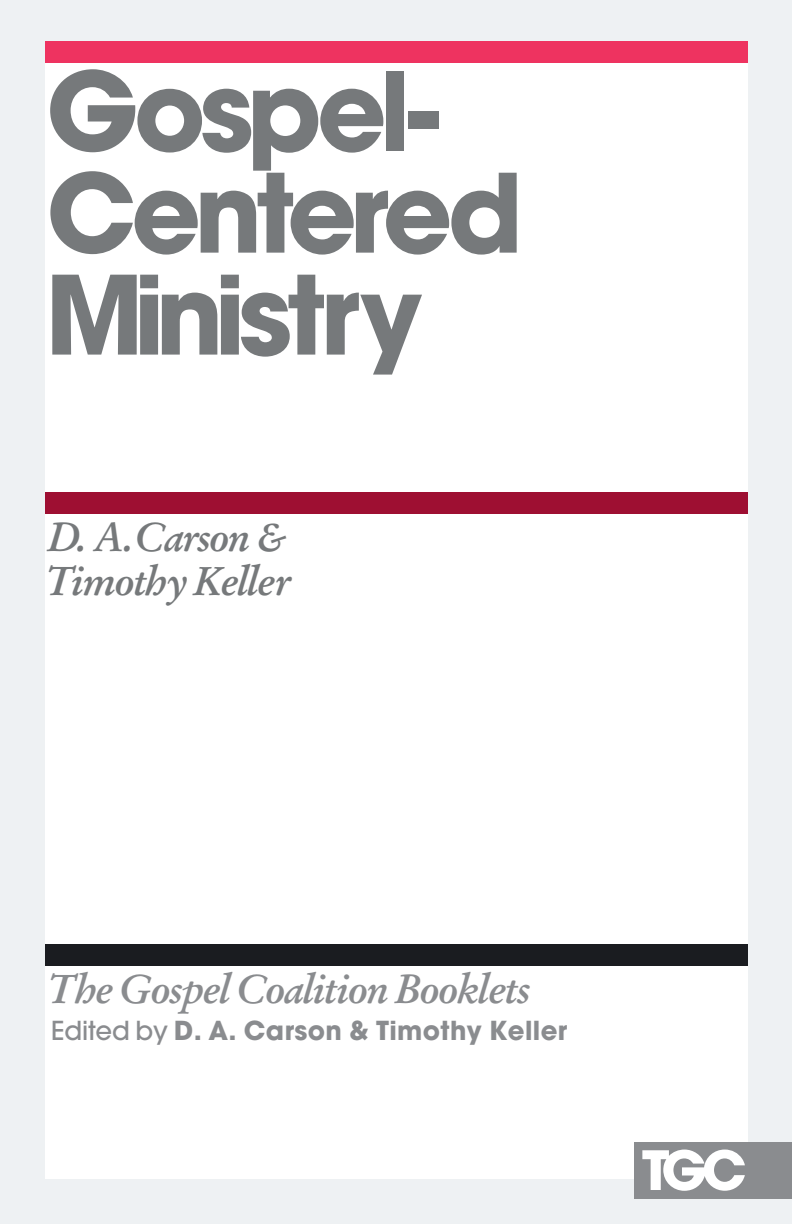
<style>
.page{position:relative;width:792px;height:1224px;background:#eef1f3}
.page>*{position:absolute;margin:0;border:0;box-sizing:border-box;transform-origin:0 0}
.t1{font:700 108px/102px "ITC Avant Garde Pro";letter-spacing:-.055em;color:#76797b}
.Editors{font:40px "Stempel Garamond Bold Italic Os F";letter-spacing:-.035em;color:#8a8c8f}
.Editors-2{font:40px/44px "Stempel Garamond Bold Italic Os F";letter-spacing:-.03em;color:#76797b}
.Author{font:700 26px "ITC Avant Garde Pro";letter-spacing:.015em;color:#8a8c8f}
.s1{font-family:"Avant Garde";font-weight:500}
</style>
<div class="page">
<div style="left:45px;top:45px;width:702px;height:1134px;background:#fff"></div>
<div style="left:634px;top:1142px;width:158px;height:56px;background:#8a8c8f"></div>
<svg style="left:642px;top:1149px;width:103px;height:42px"></svg>
<div style="left:45px;top:944px;width:702px;height:22px;background:#1a1c20"></div>
<div style="left:45px;top:41px;width:702px;height:22px;background:#ee3360"></div>
<div style="left:45px;top:493px;width:702px;height:21px;background:#9e0f32"></div>
<p class="t1" style="left:45px;top:59px;width:480px">Gospel-<br>Centered<br>Ministry</p>
<p class="Editors-2" style="left:46px;top:516px;width:246px">D. A. Carson &amp;<br>Timothy Keller</p>
<p class="Editors" style="left:48px;top:965px;width:484px">The Gospel Coalition Booklets</p>
<p class="Author" style="left:51px;top:1013px;width:517px"><span class="s1">Edited by</span> D. A. Carson &amp; Timothy Keller</p>
</div>
